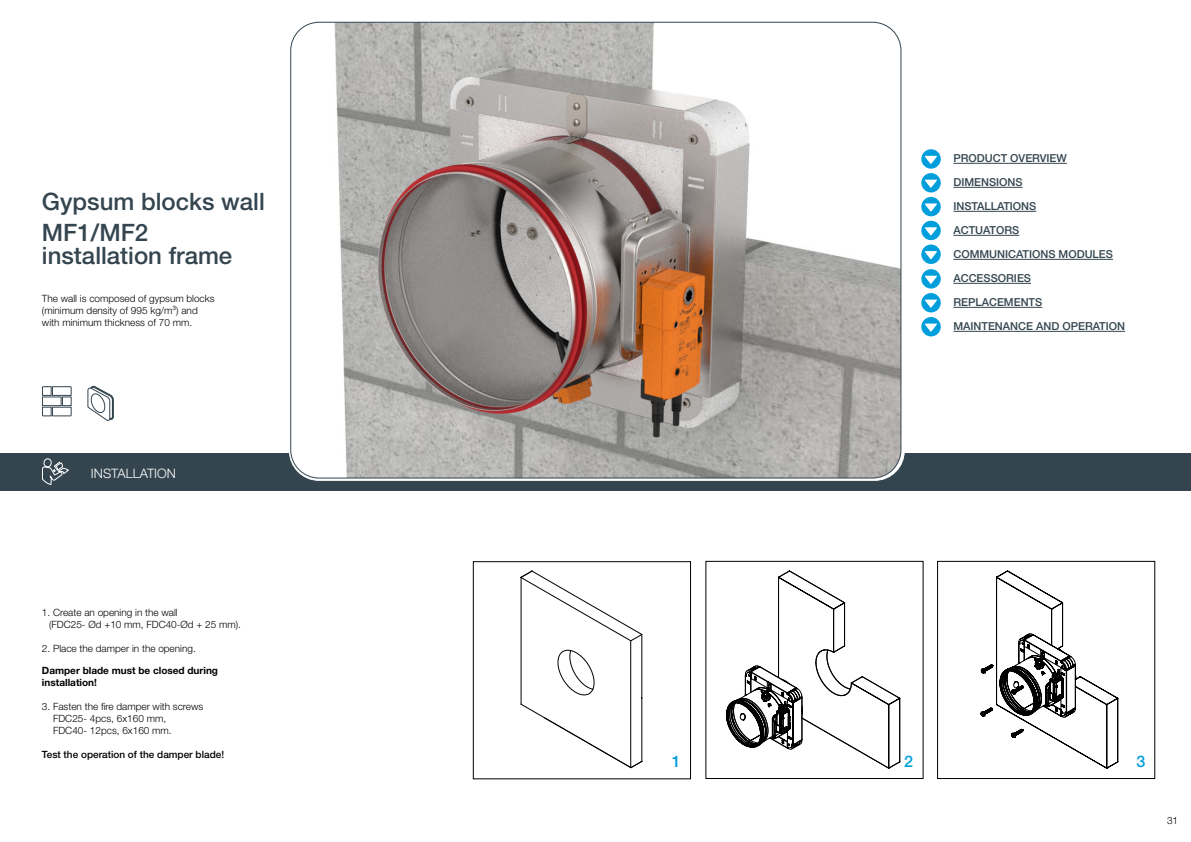
<style>
.page{position:relative;width:1191px;height:842px;background:#fff}
.page>*{position:absolute;margin:0;border:0;box-sizing:border-box;transform-origin:0 0}
.t1{font:500 24px/31px "Helvetica Neue LT Pro";color:#34454f}
.t2{font:500 16px "Helvetica Neue LT Pro";color:#049fdb}
.t3{font:300 13px "Helvetica Neue LT Pro";color:#fff}
.t4{font:500 11px/24px "Helvetica Neue LT Pro";color:#34454f}
.t5{font:300 10px/12px "Helvetica Neue LT Pro";color:#000}
.t6{font:700 10px/12px "Helvetica Neue LT Pro";color:#000}
.t7{font:500 10px "Helvetica Neue LT Pro";color:#000}
</style>
<div class="page">
<div style="left:0;top:453px;width:1191px;height:37px;background:#34454f"></div>
<hr style="left:953px;top:163px;width:114px;height:1px;background:#34454f">
<hr style="left:953px;top:187px;width:69px;height:1px;background:#34454f">
<hr style="left:953px;top:211px;width:83px;height:1px;background:#34454f">
<hr style="left:953px;top:235px;width:66px;height:1px;background:#34454f">
<hr style="left:953px;top:259px;width:160px;height:1px;background:#34454f">
<hr style="left:953px;top:283px;width:78px;height:1px;background:#34454f">
<hr style="left:953px;top:307px;width:89px;height:1px;background:#34454f">
<hr style="left:953px;top:331px;width:172px;height:1px;background:#34454f">
<svg style="left:921px;top:149px;width:19px;height:187px"></svg>
<img style="left:291px;top:22px;width:610px;height:456px">
<svg style="left:42px;top:386px;width:30px;height:31px"></svg>
<svg style="left:87px;top:386px;width:27px;height:35px"></svg>
<svg style="left:726px;top:571px;width:174px;height:197px"></svg>
<div style="left:705px;top:561px;width:218px;height:218px;border:1px solid #000"></div>
<svg style="left:980px;top:571px;width:138px;height:197px"></svg>
<div style="left:937px;top:561px;width:218px;height:218px;border:1px solid #000"></div>
<svg style="left:520px;top:570px;width:122px;height:198px"></svg>
<div style="left:473px;top:561px;width:217px;height:218px;border:1px solid #000"></div>
<svg style="left:42px;top:458px;width:27px;height:27px"></svg>
<h1 class="t1" style="left:42px;top:186px;width:224px">Gypsum blocks wall<br>MF1/MF2</h1>
<h1 class="t1" style="left:42px;top:240px;width:192px">installation frame</h1>
<p class="t5" style="left:42px;top:293px;width:174px">The wall is composed of gypsum blocks (minimum density of 995 kg/m³) and with minimum thickness of 70 mm.</p>
<h3 class="t3" style="left:91px;top:465px;width:86px">INSTALLATION</h3>
<p class="t5" style="left:49px;top:606px;width:193px;text-indent:-7px">1. Create an opening in the wall<br>(FDC25- Ød +10 mm, FDC40-Ød + 25 mm).</p>
<p class="t5" style="left:42px;top:642px;width:155px">2. Place the damper in the opening.</p>
<p class="t6" style="left:42px;top:664px;width:178px">Damper blade must be closed during installation!</p>
<p class="t5" style="left:53px;top:700px;width:152px;text-indent:-11px">3. Fasten the fire damper with screws<br>FDC25- 4pcs, 6x160 mm,<br>FDC40- 12pcs, 6x160 mm.</p>
<p class="t7" style="left:42px;top:749px;width:184px">Test the operation of the damper blade!</p>
<p class="t4" style="left:953px;top:146px;width:173px">PRODUCT OVERVIEW<br>DIMENSIONS<br>INSTALLATIONS<br>ACTUATORS<br>COMMUNICATIONS MODULES<br>ACCESSORIES<br>REPLACEMENTS<br>MAINTENANCE AND OPERATION</p>
<h2 class="t2" style="left:672px;top:752px;width:10px">1</h2>
<h2 class="t2" style="left:904px;top:752px;width:10px">2</h2>
<h2 class="t2" style="left:1136px;top:752px;width:10px">3</h2>
<p class="t5" style="left:1167px;top:814px;width:13px">31</p>
</div>
